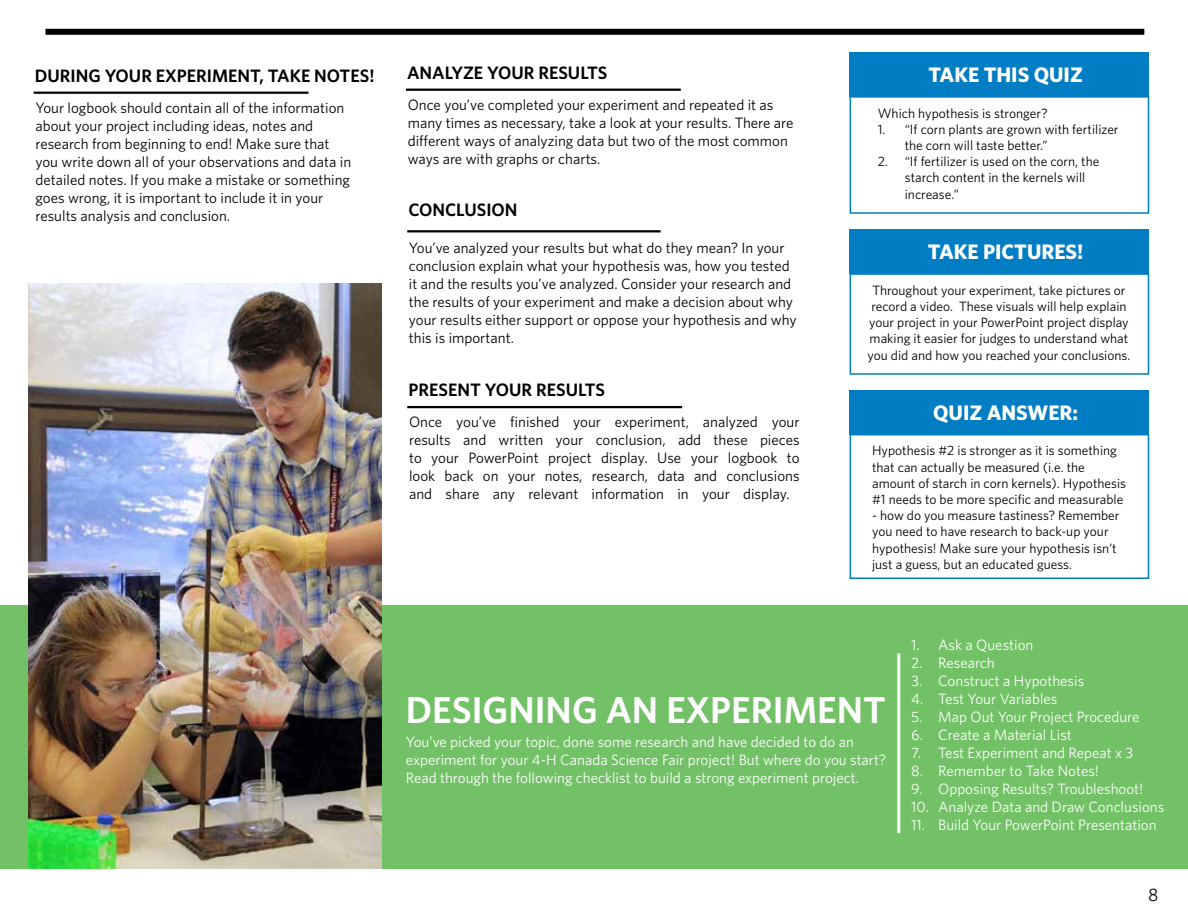
<style>
.page{position:relative;width:1188px;height:918px;background:#fff}
.page>*{position:absolute;margin:0;border:0;box-sizing:border-box;transform-origin:0 0}
.t1{font:600 37.5px "Whitney";color:#fff}
.t2{font:700 21px "Whitney";color:#fff}
.t3{font:600 18px "Whitney";color:#000}
.t4{font:18px "Whitney";color:#000}
.t5{font:15px/18px "Whitney";color:#000}
.t6{font:15px/18px "Whitney";color:#fff}
.t7{font:13.5px/16.2px "Whitney";color:#000}
</style>
<div class="page">
<hr style="left:34px;top:92px;width:275px;height:2px;background:#000">
<hr style="left:406px;top:89px;width:275px;height:2px;background:#000">
<hr style="left:407px;top:406px;width:275px;height:2px;background:#000">
<hr style="left:407px;top:230px;width:254px;height:2px;background:#000">
<div style="left:0;top:605px;width:1188px;height:263px;background:#73c167"></div>
<div style="left:45px;top:29px;width:1099px;height:6px;background:#000"></div>
<hr style="left:897px;top:653px;width:3px;height:180px;background:#fff">
<img style="left:29px;top:283px;width:353px;height:585px">
<div style="left:850px;top:52px;width:299px;height:45px;background:#007dc3"></div>
<div style="left:850px;top:273px;width:299px;height:102px;background:#fff;border:2px solid #007dc3"></div>
<div style="left:850px;top:230px;width:299px;height:44px;background:#007dc3"></div>
<div style="left:850px;top:434px;width:299px;height:145px;background:#fff;border:2px solid #007dc3"></div>
<div style="left:850px;top:390px;width:299px;height:45px;background:#007dc3"></div>
<p class="t3" style="left:35px;top:64px;width:341px">DURING YOUR EXPERIMENT, TAKE NOTES!</p>
<p class="t5" style="left:35px;top:98px;width:317px">Your logbook should contain all of the information about your project including ideas, notes and research from beginning to end! Make sure that you write down all of your observations and data in detailed notes. If you make a mistake or something goes wrong, it is important to include it in your results analysis and conclusion.</p>
<p class="t3" style="left:407px;top:61px;width:202px">ANALYZE YOUR RESULTS</p>
<p class="t5" style="left:408px;top:95px;width:387px">Once you’ve completed your experiment and repeated it as many times as necessary, take a look at your results. There are different ways of analyzing data but two of the most common ways are with graphs or charts.</p>
<p class="t3" style="left:408px;top:198px;width:111px">CONCLUSION</p>
<p class="t5" style="left:409px;top:239px;width:389px">You’ve analyzed your results but what do they mean? In your conclusion explain what your hypothesis was, how you tested it and the results you’ve analyzed. Consider your research and the results of your experiment and make a decision about why your results either support or oppose your hypothesis and why this is important.</p>
<p class="t3" style="left:408px;top:378px;width:198px">PRESENT YOUR RESULTS</p>
<p class="t5" style="left:409px;top:413px;width:392px;text-align:justify">Once you’ve finished your experiment, analyzed your results and written your conclusion, add these pieces to your PowerPoint project display. Use your logbook to look back on your notes, research, data and conclusions and share any relevant information in your display.</p>
<h2 class="t2" style="left:929px;top:61px;width:156px">TAKE THIS QUIZ</h2>
<p class="t7" style="left:878px;top:105px;width:171px">Which hypothesis is stronger?</p>
<p class="t7" style="left:905px;top:121px;width:215px;text-indent:-27px">1. “If corn plants are grown with fertilizer the corn will taste better.”</p>
<p class="t7" style="left:905px;top:153px;width:196px;text-indent:-27px">2. “If fertilizer is used on the corn, the starch content in the kernels will increase.”</p>
<h2 class="t2" style="left:928px;top:238px;width:157px">TAKE PICTURES!</h2>
<p class="t7" style="left:868px;top:282px;width:264px;text-align:center">Throughout your experiment, take pictures or record a video. These visuals will help explain your project in your PowerPoint project display making it easier for judges to understand what you did and how you reached your conclusions.</p>
<h2 class="t2" style="left:933px;top:399px;width:147px">QUIZ ANSWER:</h2>
<p class="t7" style="left:872px;top:442px;width:256px">Hypothesis #2 is stronger as it is something that can actually be measured (i.e. the amount of starch in corn kernels). Hypothesis #1 needs to be more specific and measurable</p>
<p class="t7" style="left:872px;top:507px;width:249px">- how do you measure tastiness? Remember you need to have research to back-up your hypothesis! Make sure your hypothesis isn’t just a guess, but an educated guess.</p>
<h1 class="t1" style="left:406px;top:685px;width:482px">DESIGNING AN EXPERIMENT</h1>
<p class="t6" style="left:406px;top:733px;width:482px">You’ve picked your topic, done some research and have decided to do an experiment for your 4-H Canada Science Fair project! But where do you start?<br>Read through the following checklist to build a strong experiment project.</p>
<p class="t6" style="left:911px;top:636px;width:124px">1. Ask a Question</p>
<p class="t6" style="left:911px;top:654px;width:85px">2. Research</p>
<p class="t6" style="left:911px;top:672px;width:175px">3. Construct a Hypothesis</p>
<p class="t6" style="left:911px;top:690px;width:148px">4. Test Your Variables</p>
<p class="t6" style="left:911px;top:708px;width:230px">5. Map Out Your Project Procedure</p>
<p class="t6" style="left:911px;top:726px;width:162px">6. Create a Material List</p>
<p class="t6" style="left:911px;top:744px;width:224px">7. Test Experiment and Repeat x 3</p>
<p class="t6" style="left:911px;top:762px;width:189px">8. Remember to Take Notes!</p>
<p class="t6" style="left:911px;top:780px;width:234px">9. Opposing Results? Troubleshoot!</p>
<p class="t6" style="left:911px;top:798px;width:255px">10. Analyze Data and Draw Conclusions</p>
<p class="t6" style="left:911px;top:816px;width:247px">11. Build Your PowerPoint Presentation</p>
<p class="t4" style="left:1148px;top:883px;width:12px">8</p>
</div>
